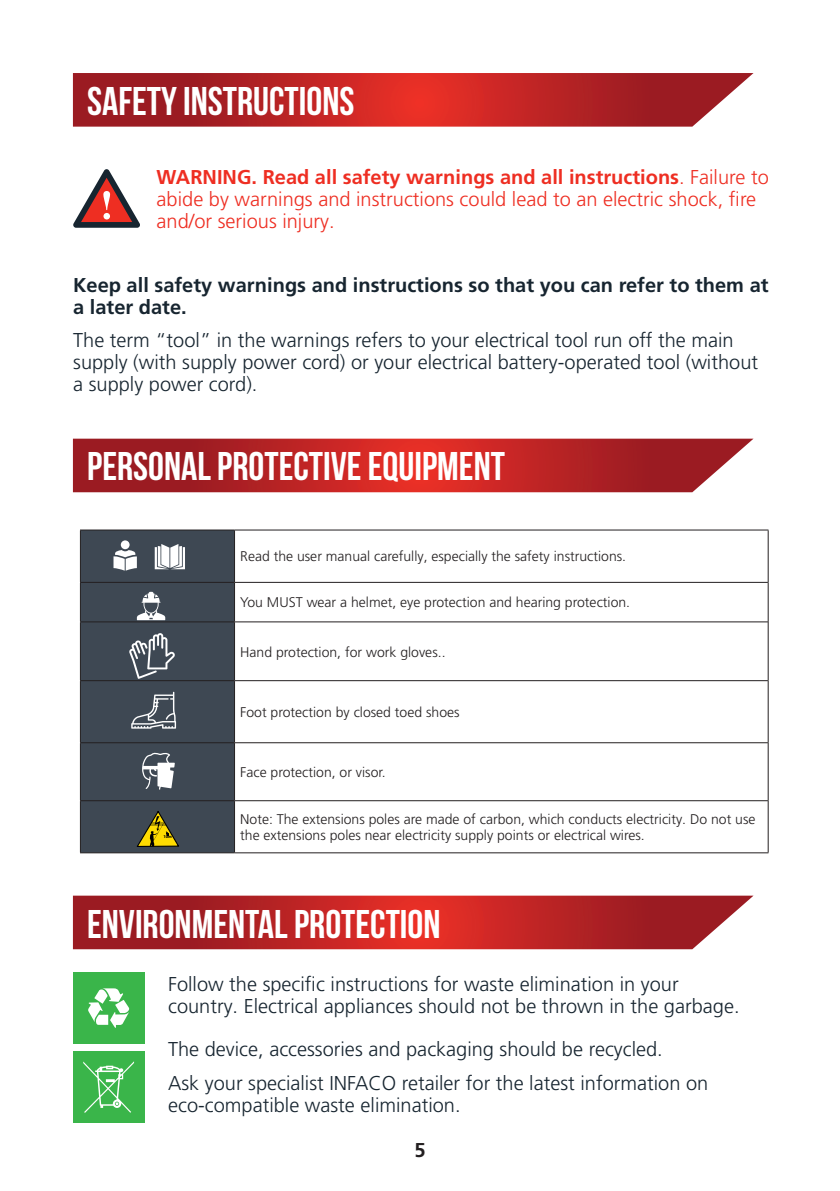
<style>
.page{position:relative;width:840px;height:1191px;background:#fff}
.page>*{position:absolute;margin:0;border:0;box-sizing:border-box;transform-origin:0 0}
.t1{font:700 40px "Bebas Neue";color:#fff}
.t2{font:300 20px/22px "Frutiger Pro";color:#172530}
.t3{font:300 20px/22px "Frutiger Pro";color:#ee2e22}
.t4{font:700 20px/22px "Frutiger Pro";color:#172530}
.t5{font:700 20px "Frutiger Pro";color:#231f20}
.t6{font:300 14px "Frutiger Pro";color:#231f20}
.t7{font:700 4.4px "Myriad Pro";color:#000}
.s1{font-weight:700}
</style>
<div class="page">
<svg style="left:73px;top:895px;width:680px;height:54px;background:#ba2e30"></svg>
<svg style="left:73px;top:438px;width:680px;height:54px;background:#ba2e30"></svg>
<svg style="left:73px;top:73px;width:680px;height:54px;background:#b92d2f"></svg>
<div style="left:73px;top:972px;width:71px;height:71px;background:#3ab54a"></div>
<svg style="left:88px;top:988px;width:41px;height:39px"></svg>
<div style="left:73px;top:1051px;width:71px;height:71px;background:#3ab54a"></div>
<svg style="left:83px;top:1061px;width:51px;height:51px"></svg>
<div style="left:81px;top:530px;width:153px;height:322px;background:#3e4853"></div>
<hr style="left:234px;top:529px;width:534px;height:1px;background:#231f20">
<hr style="left:234px;top:582px;width:533px;height:1px;background:#231f20">
<hr style="left:767px;top:530px;width:1px;height:52px;background:#231f20">
<hr style="left:80px;top:583px;width:1px;height:38px;background:#231f20">
<hr style="left:234px;top:583px;width:1px;height:38px;background:#231f20">
<hr style="left:80px;top:621px;width:154px;height:1px;background:#231f20">
<hr style="left:80px;top:622px;width:1px;height:58px;background:#231f20">
<hr style="left:234px;top:622px;width:1px;height:58px;background:#231f20">
<hr style="left:80px;top:680px;width:154px;height:1px;background:#231f20">
<hr style="left:80px;top:681px;width:1px;height:61px;background:#231f20">
<hr style="left:234px;top:681px;width:1px;height:61px;background:#231f20">
<hr style="left:80px;top:742px;width:154px;height:1px;background:#231f20">
<hr style="left:80px;top:743px;width:1px;height:57px;background:#231f20">
<hr style="left:234px;top:743px;width:1px;height:57px;background:#231f20">
<hr style="left:80px;top:800px;width:154px;height:1px;background:#231f20">
<hr style="left:80px;top:801px;width:1px;height:51px;background:#231f20">
<hr style="left:234px;top:801px;width:1px;height:51px;background:#231f20">
<hr style="left:80px;top:852px;width:154px;height:1px;background:#231f20">
<hr style="left:80px;top:529px;width:154px;height:1px;background:#231f20">
<hr style="left:80px;top:530px;width:1px;height:52px;background:#231f20">
<hr style="left:234px;top:530px;width:1px;height:52px;background:#231f20">
<hr style="left:80px;top:582px;width:154px;height:1px;background:#231f20">
<hr style="left:767px;top:582px;width:1px;height:40px;background:#231f20">
<hr style="left:767px;top:622px;width:1px;height:58px;background:#231f20">
<hr style="left:767px;top:680px;width:1px;height:62px;background:#231f20">
<hr style="left:767px;top:742px;width:1px;height:58px;background:#231f20">
<hr style="left:767px;top:800px;width:1px;height:52px;background:#231f20">
<hr style="left:234px;top:621px;width:533px;height:1px;background:#231f20">
<hr style="left:234px;top:680px;width:533px;height:1px;background:#231f20">
<hr style="left:234px;top:742px;width:533px;height:1px;background:#231f20">
<hr style="left:234px;top:800px;width:533px;height:1px;background:#231f20">
<hr style="left:234px;top:852px;width:534px;height:1px;background:#231f20">
<svg style="left:113px;top:540px;width:24px;height:30px"></svg>
<svg style="left:155px;top:544px;width:30px;height:25px"></svg>
<svg style="left:137px;top:592px;width:28px;height:28px"></svg>
<svg style="left:136px;top:810px;width:43px;height:37px;background:#766f2a"></svg>
<svg style="left:129px;top:633px;width:46px;height:46px;background:#697179"></svg>
<svg style="left:131px;top:692px;width:45px;height:36px;background:#666e77"></svg>
<svg style="left:142px;top:752px;width:33px;height:37px"></svg>
<svg style="left:73px;top:169px;width:67px;height:59px"></svg>
<h1 class="t1" style="left:87px;top:79px;width:269px">SAFETY INSTRUCTIONS</h1>
<p class="t3" style="left:156px;top:166px;width:613px"><span class="s1">WARNING. Read all safety warnings and all instructions</span>. Failure to abide by warnings and instructions could lead to an electric shock, fire and/or serious injury.</p>
<p class="t4" style="left:73px;top:274px;width:696px">Keep all safety warnings and instructions so that you can refer to them at a later date.</p>
<p class="t2" style="left:73px;top:329px;width:686px">The term “tool” in the warnings refers to your electrical tool run off the main supply (with supply power cord) or your electrical battery-operated tool (without a supply power cord).</p>
<h1 class="t1" style="left:87px;top:444px;width:419px">PERSONAL PROTECTIVE EQUIPMENT</h1>
<p class="t6" style="left:240px;top:548px;width:387px">Read the user manual carefully, especially the safety instructions.</p>
<p class="t6" style="left:240px;top:594px;width:391px">You MUST wear a helmet, eye protection and hearing protection.</p>
<p class="t6" style="left:240px;top:643px;width:207px">Hand protection, for work gloves..</p>
<p class="t6" style="left:240px;top:704px;width:221px">Foot protection by closed toed shoes</p>
<p class="t6" style="left:240px;top:764px;width:147px">Face protection, or visor.</p>
<p class="t6" style="left:240px;top:811px;width:516px">Note: The extensions poles are made of carbon, which conducts electricity. Do not use</p>
<p class="t7" style="left:163px;top:834px;width:10px">10 m</p>
<p class="t6" style="left:240px;top:827px;width:406px">the extensions poles near electricity supply points or electrical wires.</p>
<h1 class="t1" style="left:87px;top:902px;width:355px">ENVIRONMENTAL PROTECTION</h1>
<p class="t2" style="left:168px;top:973px;width:572px">Follow the specific instructions for waste elimination in your country. Electrical appliances should not be thrown in the garbage.</p>
<p class="t2" style="left:168px;top:1032px;width:541px;line-height:33.4px">The device, accessories and packaging should be recycled.<br>Ask your specialist INFACO retailer for the latest information on</p>
<p class="t2" style="left:168px;top:1093px;width:294px">eco-compatible waste elimination.</p>
<p class="t5" style="left:414px;top:1138px;width:13px">5</p>
</div>
